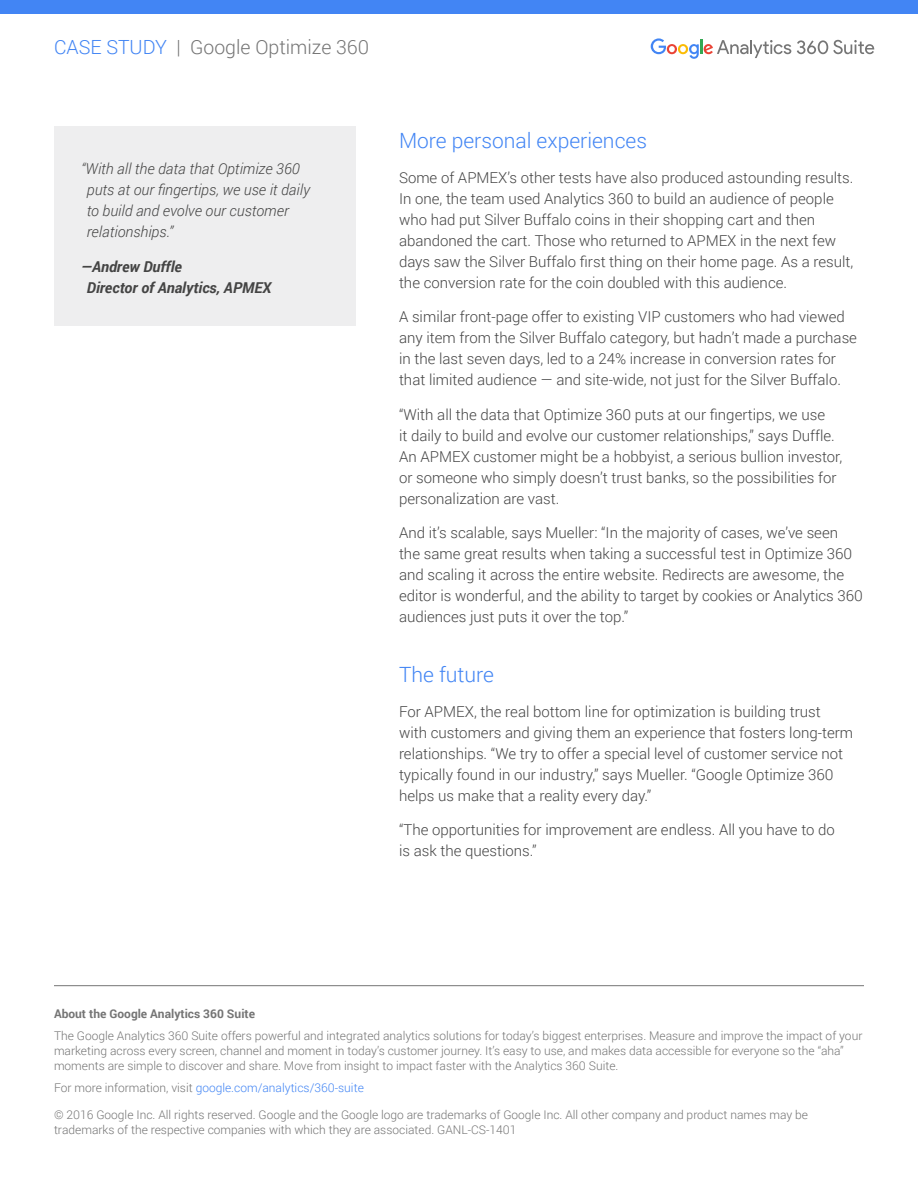
<style>
.page{position:relative;width:918px;height:1188px;background:#fff}
.page>*{position:absolute;margin:0;border:0;box-sizing:border-box;transform-origin:0 0}
.body{font:300 21px "Roboto";color:#4285f4}
.body_header{font:300 21px "Roboto";color:#4285f4}
.t1{font:300 19.5px "Roboto";color:#757575}
.body-2{font:300 15px/21px "Roboto";color:#444}
.body-3{font:italic 300 15px/21px "Roboto";color:#444}
.body-4{font:italic 700 15px/21px "Roboto";color:#444}
.body-5{font:300 12px/15px "Roboto";color:#757575}
.sidebar{font:300 12px/15px "Roboto";color:#757575}
.body-6{font:300 12px "Roboto";color:#4285f4}
.body-7{font:700 12px "Roboto";color:#757575}
.s1{color:#4285f4}
.s2{color:#757575}
</style>
<div class="page">
<div style="left:0;top:0;width:918px;height:14px;background:#4285f4"></div>
<svg style="left:797px;top:40px;width:77px;height:14px"></svg>
<svg style="left:651px;top:38px;width:140px;height:21px"></svg>
<hr style="left:54px;top:985px;width:810px;height:1px;background:#757575">
<div style="left:54px;top:126px;width:302px;height:199px;background:#eeeeef"></div>
<h2 class="t1" style="left:54px;top:34px;width:317px"><span class="s1">CASE STUDY</span> | Google Optimize 360</h2>
<p class="body-3" style="left:87px;top:158px;width:225px;text-indent:-6px">“With all the data that Optimize 360 puts at our fingertips, we use it daily to build and evolve our customer relationships.”</p>
<p class="body-4" style="left:87px;top:255px;width:186px;text-indent:-6px">—Andrew Duffle<br>Director of Analytics, APMEX</p>
<p class="body" style="left:399px;top:126px;width:250px">More personal experiences</p>
<p class="body-2" style="left:399px;top:166px;width:456px">Some of APMEX’s other tests have also produced astounding results.<br>In one, the team used Analytics 360 to build an audience of people who had put Silver Buffalo coins in their shopping cart and then abandoned the cart. Those who returned to APMEX in the next few days saw the Silver Buffalo first thing on their home page. As a result, the conversion rate for the coin doubled with this audience.</p>
<p class="body-2" style="left:399px;top:306px;width:460px">A similar front-page offer to existing VIP customers who had viewed any item from the Silver Buffalo category, but hadn’t made a purchase in the last seven days, led to a 24% increase in conversion rates for that limited audience ― and site-wide, not just for the Silver Buffalo.</p>
<p class="body-2" style="left:399px;top:403px;width:445px">“With all the data that Optimize 360 puts at our fingertips, we use<br>it daily to build and evolve our customer relationships,” says Duffle.<br>An APMEX customer might be a hobbyist, a serious bullion investor, or someone who simply doesn’t trust banks, so the possibilities for personalization are vast.</p>
<p class="body-2" style="left:399px;top:522px;width:465px">And it’s scalable, says Mueller: “In the majority of cases, we’ve seen the same great results when taking a successful test in Optimize 360 and scaling it across the entire website. Redirects are awesome, the editor is wonderful, and the ability to target by cookies or Analytics 360 audiences just puts it over the top.”</p>
<p class="body_header" style="left:399px;top:660px;width:97px">The future</p>
<p class="body-2" style="left:399px;top:700px;width:456px">For APMEX, the real bottom line for optimization is building trust<br>with customers and giving them an experience that fosters long-term relationships. “We try to offer a special level of customer service not typically found in our industry,” says Mueller. “Google Optimize 360 helps us make that a reality every day.”</p>
<p class="body-2" style="left:399px;top:819px;width:437px">“The opportunities for improvement are endless. All you have to do is ask the questions.”</p>
<p class="body-7" style="left:54px;top:1006px;width:203px">About the Google Analytics 360 Suite</p>
<p class="body-5" style="left:54px;top:1028px;width:810px">The Google Analytics 360 Suite offers powerful and integrated analytics solutions for today’s biggest enterprises. Measure and improve the impact of your marketing across every screen, channel and moment in today’s customer journey. It’s easy to use, and makes data accessible for everyone so the “aha” moments are simple to discover and share. Move from insight to impact faster with the Analytics 360 Suite.</p>
<p class="body-6" style="left:54px;top:1079px;width:311px"><span class="s2">For more information, visit</span> google.com/analytics/360-suite</p>
<p class="sidebar" style="left:54px;top:1107px;width:756px">© 2016 Google Inc. All rights reserved. Google and the Google logo are trademarks of Google Inc. All other company and product names may be trademarks of the respective companies with which they are associated. GANL-CS-1401</p>
</div>
